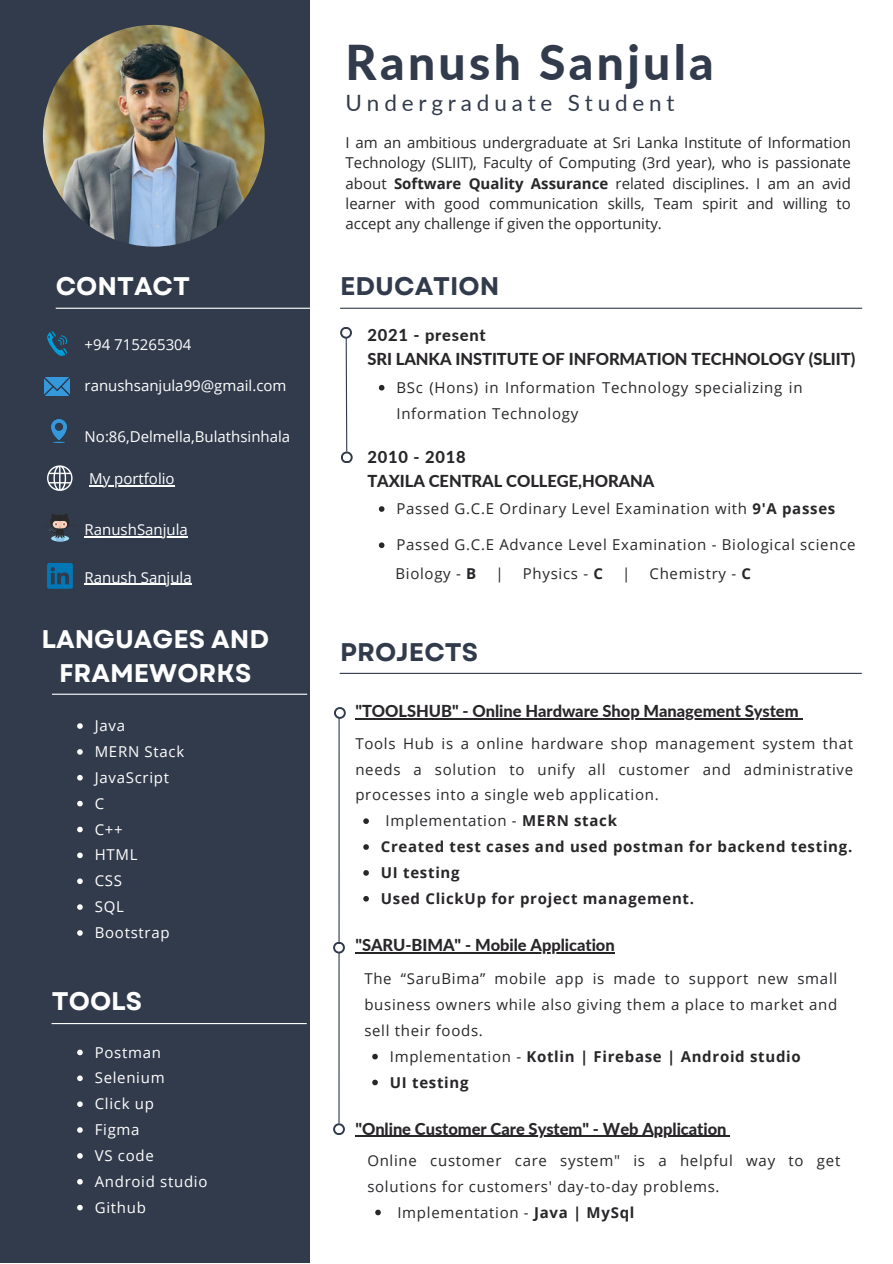
<style>
.page{position:relative;width:893px;height:1264px;background:#fff}
.page>*{position:absolute;margin:0;border:0;box-sizing:border-box;transform-origin:0 0}
.t1{font:800 48px "Lato";letter-spacing:.07em;color:#323b4c}
.t2{font:700 25.5px/34.8px "Garet";color:#fff;text-align:center}
.t3{font:700 25.5px "Garet";color:#323b4c}
.t4{font:22.5px "Lato";letter-spacing:.215em;color:#323b4c}
.t5{font:800 16.5px "Lato";letter-spacing:-.005em;color:#282629}
.t6{font:800 16.5px "Lato";letter-spacing:.045em;color:#282629}
.t7{font:15px/25.8px "Open Sans";letter-spacing:.045em;color:#282629;text-align:justify}
.t8{font:15px "Open Sans";color:#fff}
.t9{font:700 15px "Open Sans";letter-spacing:.045em;color:#282629}
.t10{font:15px "Open Sans";letter-spacing:.045em;color:#fff}
.t11{font:15px "Open Sans";letter-spacing:.05em;color:#fff}
.s1{font-weight:700}
.s2{font-weight:400}
</style>
<div class="page">
<div style="left:0;top:0;width:309px;height:1262px;background:#323b4c"></div>
<hr style="left:56px;top:308px;width:255px;height:1px;background:#fff">
<hr style="left:340px;top:308px;width:522px;height:1px;background:#323b4c">
<svg style="left:345px;top:338px;width:3px;height:113px"></svg>
<svg style="left:340px;top:327px;width:12px;height:11px"></svg>
<div style="left:342px;top:329px;width:8px;height:8px;background:#fff;border-radius:50%"></div>
<svg style="left:341px;top:451px;width:11px;height:12px"></svg>
<div style="left:343px;top:453px;width:7px;height:8px;background:#fff;border-radius:50%"></div>
<img style="left:43px;top:25px;width:222px;height:222px;border-radius:50%">
<hr style="left:52px;top:693px;width:255px;height:1px;background:#fff">
<svg style="left:47px;top:563px;width:26px;height:26px"></svg>
<svg style="left:49px;top:514px;width:21px;height:27px"></svg>
<img style="left:52px;top:420px;width:14px;height:22px">
<hr style="left:340px;top:673px;width:521px;height:1px;background:#323b4c">
<svg style="left:334px;top:707px;width:12px;height:12px"></svg>
<div style="left:336px;top:709px;width:8px;height:8px;background:#fff;border-radius:50%"></div>
<svg style="left:333px;top:1123px;width:12px;height:12px"></svg>
<div style="left:335px;top:1125px;width:8px;height:8px;background:#fff;border-radius:50%"></div>
<hr style="left:338px;top:717px;width:1px;height:406px;background:#323b4c">
<svg style="left:47px;top:331px;width:20px;height:25px"></svg>
<img style="left:44px;top:378px;width:25px;height:18px">
<svg style="left:47px;top:465px;width:26px;height:26px"></svg>
<hr style="left:52px;top:1023px;width:255px;height:1px;background:#fff">
<svg style="left:379px;top:385px;width:5px;height:5px"></svg>
<svg style="left:379px;top:506px;width:5px;height:6px"></svg>
<svg style="left:379px;top:542px;width:5px;height:6px"></svg>
<hr style="left:355px;top:718px;width:443px;height:1px;background:#282629">
<svg style="left:363px;top:818px;width:6px;height:6px"></svg>
<svg style="left:363px;top:844px;width:6px;height:5px"></svg>
<svg style="left:363px;top:870px;width:6px;height:5px"></svg>
<svg style="left:363px;top:896px;width:6px;height:5px"></svg>
<hr style="left:85px;top:583px;width:107px;height:1px;background:#fff">
<hr style="left:85px;top:536px;width:103px;height:1px;background:#fff">
<hr style="left:89px;top:485px;width:86px;height:1px;background:#fff">
<svg style="left:77px;top:723px;width:6px;height:5px"></svg>
<svg style="left:77px;top:749px;width:6px;height:5px"></svg>
<svg style="left:77px;top:775px;width:6px;height:5px"></svg>
<svg style="left:77px;top:800px;width:6px;height:6px"></svg>
<svg style="left:77px;top:826px;width:6px;height:6px"></svg>
<svg style="left:77px;top:852px;width:6px;height:6px"></svg>
<svg style="left:77px;top:878px;width:6px;height:6px"></svg>
<svg style="left:77px;top:904px;width:6px;height:5px"></svg>
<svg style="left:77px;top:930px;width:6px;height:5px"></svg>
<svg style="left:77px;top:1049px;width:6px;height:6px"></svg>
<svg style="left:77px;top:1075px;width:6px;height:6px"></svg>
<svg style="left:77px;top:1101px;width:6px;height:5px"></svg>
<svg style="left:77px;top:1127px;width:6px;height:5px"></svg>
<svg style="left:77px;top:1153px;width:6px;height:5px"></svg>
<svg style="left:77px;top:1179px;width:6px;height:5px"></svg>
<svg style="left:77px;top:1204px;width:6px;height:6px"></svg>
<svg style="left:333px;top:941px;width:12px;height:12px"></svg>
<div style="left:335px;top:943px;width:8px;height:8px;background:#fff;border-radius:50%"></div>
<hr style="left:355px;top:952px;width:259px;height:1px;background:#282629">
<svg style="left:372px;top:1053px;width:6px;height:6px"></svg>
<svg style="left:372px;top:1079px;width:6px;height:6px"></svg>
<svg style="left:375px;top:1209px;width:6px;height:6px"></svg>
<hr style="left:355px;top:1135px;width:371px;height:1px;background:#282629">
<p class="t2" style="left:56px;top:268px;width:136px">CONTACT</p>
<p class="t8" style="left:85px;top:334px;width:108px">+94 715265304</p>
<p class="t8" style="left:85px;top:375px;width:203px">ranushsanjula99@gmail.com</p>
<p class="t8" style="left:85px;top:425px;width:207px">No:86,Delmella,Bulathsinhala</p>
<p class="t8" style="left:89px;top:468px;width:87px">My portfolio</p>
<p class="t8" style="left:85px;top:519px;width:105px">RanushSanjula</p>
<p class="t8" style="left:85px;top:566px;width:109px">Ranush Sanjula</p>
<p class="t2" style="left:41px;top:621px;width:229px">LANGUAGES AND<br>FRAMEWORKS</p>
<p class="t8" style="left:95px;top:715px;width:32px">Java</p>
<p class="t10" style="left:95px;top:741px;width:91px">MERN Stack</p>
<p class="t10" style="left:95px;top:766px;width:76px">JavaScript</p>
<p class="t8" style="left:95px;top:792px;width:11px">C</p>
<p class="t8" style="left:95px;top:818px;width:29px">C++</p>
<p class="t8" style="left:95px;top:844px;width:44px">HTML</p>
<p class="t8" style="left:95px;top:870px;width:29px">CSS</p>
<p class="t8" style="left:95px;top:896px;width:31px">SQL</p>
<p class="t10" style="left:95px;top:922px;width:76px">Bootstrap</p>
<p class="t2" style="left:52px;top:983px;width:92px">TOOLS</p>
<p class="t10" style="left:95px;top:1041px;width:68px">Postman</p>
<p class="t11" style="left:95px;top:1067px;width:71px">Selenium</p>
<p class="t8" style="left:95px;top:1093px;width:61px">Click up</p>
<p class="t8" style="left:95px;top:1119px;width:46px">Figma</p>
<p class="t8" style="left:95px;top:1144px;width:61px">VS code</p>
<p class="t11" style="left:95px;top:1170px;width:114px">Android studio</p>
<p class="t8" style="left:95px;top:1196px;width:53px">Github</p>
<p class="t1" style="left:345px;top:33px;width:369px">Ranush Sanjula</p>
<p class="t4" style="left:345px;top:88px;width:330px">Undergraduate Student</p>
<p class="t7" style="left:345px;top:132px;width:507px;line-height:20.2px">I am an ambitious undergraduate at Sri Lanka Institute of Information Technology (SLIIT), Faculty of Computing (3rd year), who is passionate about <span class="s1">Software Quality Assurance</span> related disciplines. I am an avid learner with good communication skills, Team spirit and willing to accept any challenge if given the opportunity.</p>
<p class="t3" style="left:340px;top:267px;width:161px">EDUCATION</p>
<p class="t6" style="left:367px;top:325px;width:120px">2021 - present</p>
<p class="t5" style="left:367px;top:349px;width:489px">SRI LANKA INSTITUTE OF INFORMATION TECHNOLOGY (SLIIT)</p>
<p class="t7" style="left:396px;top:374px;width:407px">BSc (Hons) in Information Technology specializing in<br>Information Technology</p>
<p class="t6" style="left:367px;top:447px;width:100px">2010 - 2018</p>
<p class="t5" style="left:367px;top:470px;width:289px">TAXILA CENTRAL COLLEGE,HORANA</p>
<p class="t7" style="left:396px;top:495px;width:440px">Passed G.C.E Ordinary Level Examination with <span class="s1">9'A passes</span></p>
<p class="t7" style="left:396px;top:531px;width:460px">Passed G.C.E Advance Level Examination - Biological science</p>
<p class="t7" style="left:395px;top:560px;width:82px">Biology - <span class="s1">B</span></p>
<p class="t7" style="left:495px;top:560px;width:10px">|</p>
<p class="t7" style="left:523px;top:560px;width:82px">Physics - <span class="s1">C</span></p>
<p class="t7" style="left:622px;top:560px;width:10px">|</p>
<p class="t7" style="left:649px;top:560px;width:103px">Chemistry - <span class="s1">C</span></p>
<p class="t3" style="left:340px;top:634px;width:139px">PROJECTS</p>
<p class="t5" style="left:355px;top:701px;width:444px">"TOOLSHUB" - Online Hardware Shop Management System</p>
<p class="t7" style="left:355px;top:730px;width:499px">Tools Hub is a online hardware shop management system that needs a solution to unify all customer and administrative processes into a single web application.</p>
<p class="t7" style="left:385px;top:807px;width:233px">Implementation - <span class="s1">MERN stack</span></p>
<p class="t9" style="left:381px;top:836px;width:473px">Created test cases and used postman for backend testing.</p>
<p class="t9" style="left:381px;top:862px;width:80px">UI testing</p>
<p class="t9" style="left:381px;top:887px;width:315px">Used ClickUp for project management.</p>
<p class="t5" style="left:355px;top:934px;width:261px">"SARU-BIMA" - Mobile Application</p>
<p class="t7" style="left:364px;top:965px;width:474px">The “SaruBima” mobile app is made to support new small business owners while also giving them a place to market and sell their foods.</p>
<p class="t9" style="left:390px;top:1045px;width:412px"><span class="s2">Implementation -</span> Kotlin | Firebase | Android studio</p>
<p class="t9" style="left:390px;top:1071px;width:80px">UI testing</p>
<p class="t5" style="left:355px;top:1118px;width:372px">"Online Customer Care System" - Web Application</p>
<p class="t7" style="left:367px;top:1147px;width:474px">Online customer care system" is a helpful way to get solutions for customers' day-to-day problems.</p>
<p class="t7" style="left:397px;top:1198px;width:238px">Implementation - <span class="s1">Java | MySql</span></p>
</div>
